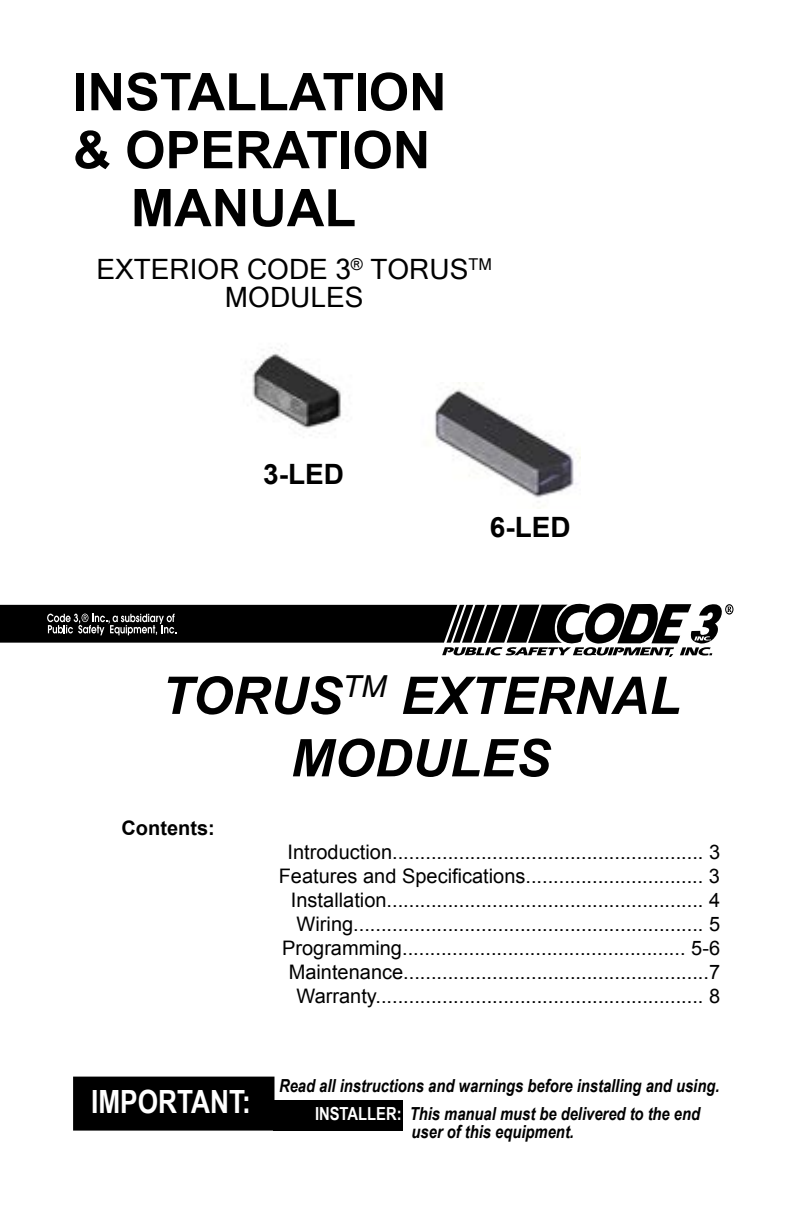
<style>
.page{position:relative;width:792px;height:1224px;background:#fff}
.page>*{position:absolute;margin:0;border:0;box-sizing:border-box;transform-origin:0 0}
.t1{font:700 52px "Arial";color:#000}
.t2{font:italic 700 52px/62.4px "Arial";color:#000;text-align:center}
.t3{font:700 32px "Arial Narrow";color:#fff}
.t4{font:28px/28px "Microsoft Sans Serif";color:#000;text-align:center}
.t5{font:700 28px "Arial";color:#000}
.t6{font:20px/24px "Arial";color:#000;text-align:right}
.t7{font:700 20px "Arial";color:#000}
.t8{font:italic 700 18px/28.4px "Arial Narrow";color:#000}
.s1{font-style:normal;color:#fff}
</style>
<div class="page">
<img style="left:251px;top:345px;width:91px;height:89px">
<img style="left:434px;top:382px;width:147px;height:116px">
<svg style="left:0;top:603px;width:733px;height:54px"></svg>
<div style="left:273px;top:1100px;width:130px;height:31px;background:#000"></div>
<div style="left:74px;top:1078px;width:200px;height:52px;background:#000"></div>
<div style="left:73px;top:1077px;width:201px;height:54px;border:2px solid #000"></div>
<h1 class="t1" style="left:73px;top:57px;width:375px">INSTALLATION</h1>
<h1 class="t1" style="left:73px;top:115px;width:359px">&amp; OPERATION</h1>
<h1 class="t1" style="left:131px;top:173px;width:227px">MANUAL</h1>
<h3 class="t4" style="left:96px;top:254px;width:397px">EXTERIOR CODE 3<sup>®</sup> TORUS<sup>TM<br></sup>MODULES</h3>
<h3 class="t5" style="left:263px;top:455px;width:82px">3-LED</h3>
<h3 class="t5" style="left:490px;top:508px;width:82px">6-LED</h3>
<h1 class="t2" style="left:161px;top:666px;width:521px">TORUS<sup>TM</sup> EXTERNAL<br>MODULES</h1>
<p class="t7" style="left:122px;top:814px;width:95px">Contents:</p>
<p class="t6" style="left:279px;top:840px;width:443px">Introduction........................................................ 3<br>Features and Specifications................................ 3<br>Installation......................................................... 4<br>Wiring............................................................... 5<br>Programming................................................... 5-6<br>Maintenance.......................................................7<br>Warranty........................................................... 8</p>
<h2 class="t3" style="left:91px;top:1078px;width:161px">IMPORTANT:</h2>
<p class="t8" style="left:315px;top:1070px;width:406px;text-indent:-36px">Read all instructions and warnings before installing and using.<br><span class="s1">INSTALLER:</span> This manual must be delivered to the end</p>
<p class="t8" style="left:412px;top:1117px;width:164px">user of this equipment.</p>
</div>
